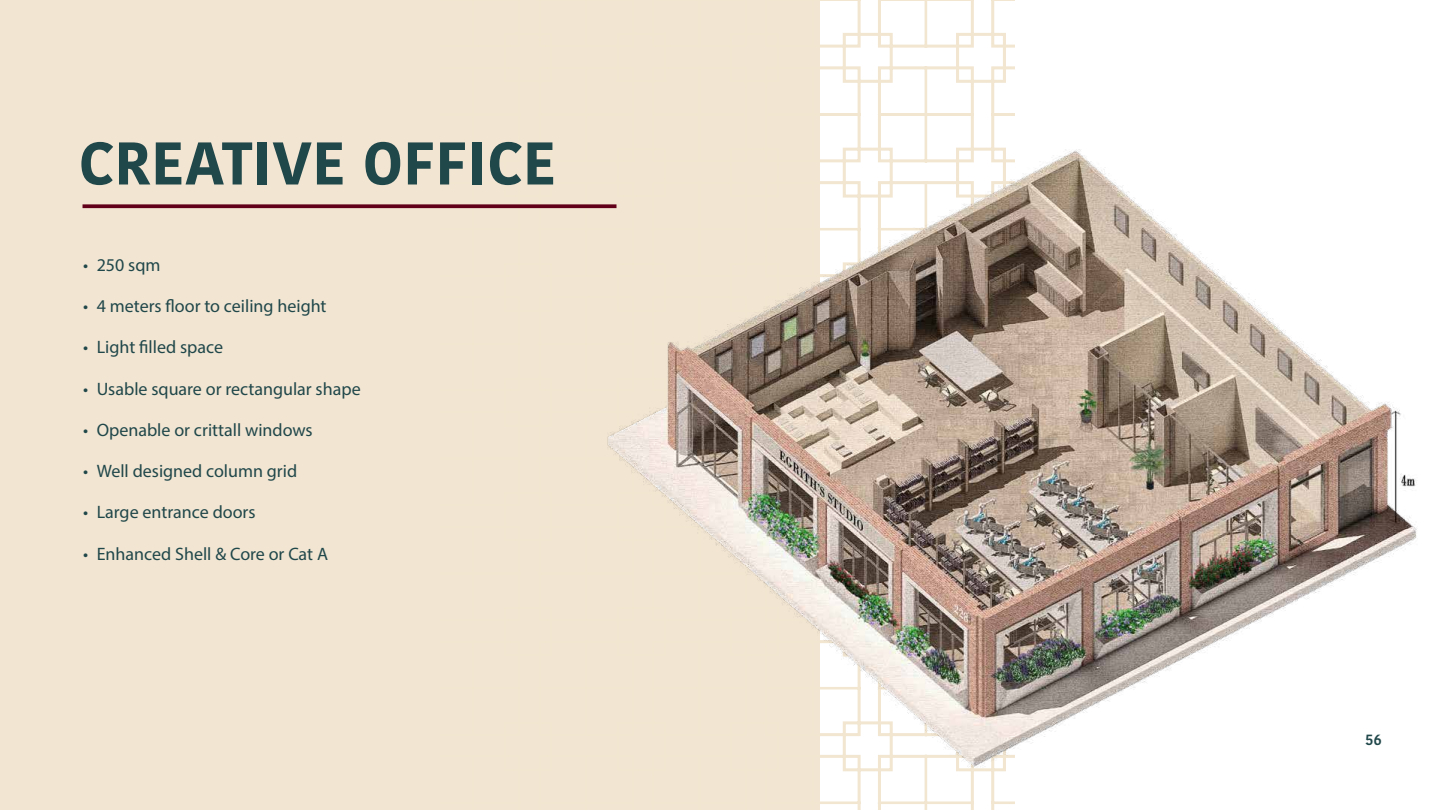
<style>
.page{position:relative;width:1440px;height:810px;background:#fff}
.page>*{position:absolute;margin:0;border:0;box-sizing:border-box;transform-origin:0 0}
.t1{font:700 60px "Kohinoor Bangla";color:#20474a}
.t2{font:18px "Myriad Pro";color:#20474a}
.t3{font:600 15px "Kohinoor Bangla";color:#20474a}
</style>
<div class="page">
<div style="left:0;top:0;width:820px;height:810px;background:#f2e5d2"></div>
<svg style="left:440px;top:0;width:575px;height:810px"></svg>
<svg style="left:83px;top:204px;width:518px;height:4px;background:#6e1529"></svg>
<img style="left:601px;top:66px;width:816px;height:712px">
<h1 class="t1" style="left:79px;top:111px;width:479px">CREATIVE OFFICE</h1>
<p class="t2" style="left:83px;top:254px;width:79px">• 250 sqm</p>
<p class="t2" style="left:83px;top:295px;width:245px">• 4 meters floor to ceiling height</p>
<p class="t2" style="left:83px;top:336px;width:141px">• Light filled space</p>
<p class="t2" style="left:83px;top:378px;width:279px">• Usable square or rectangular shape</p>
<p class="t2" style="left:83px;top:419px;width:231px">• Openable or crittall windows</p>
<p class="t2" style="left:83px;top:460px;width:216px">• Well designed column grid</p>
<p class="t2" style="left:83px;top:501px;width:174px">• Large entrance doors</p>
<p class="t2" style="left:83px;top:543px;width:246px">• Enhanced Shell &amp; Core or Cat A</p>
<p class="t3" style="left:1365px;top:727px;width:18px">56</p>
</div>
